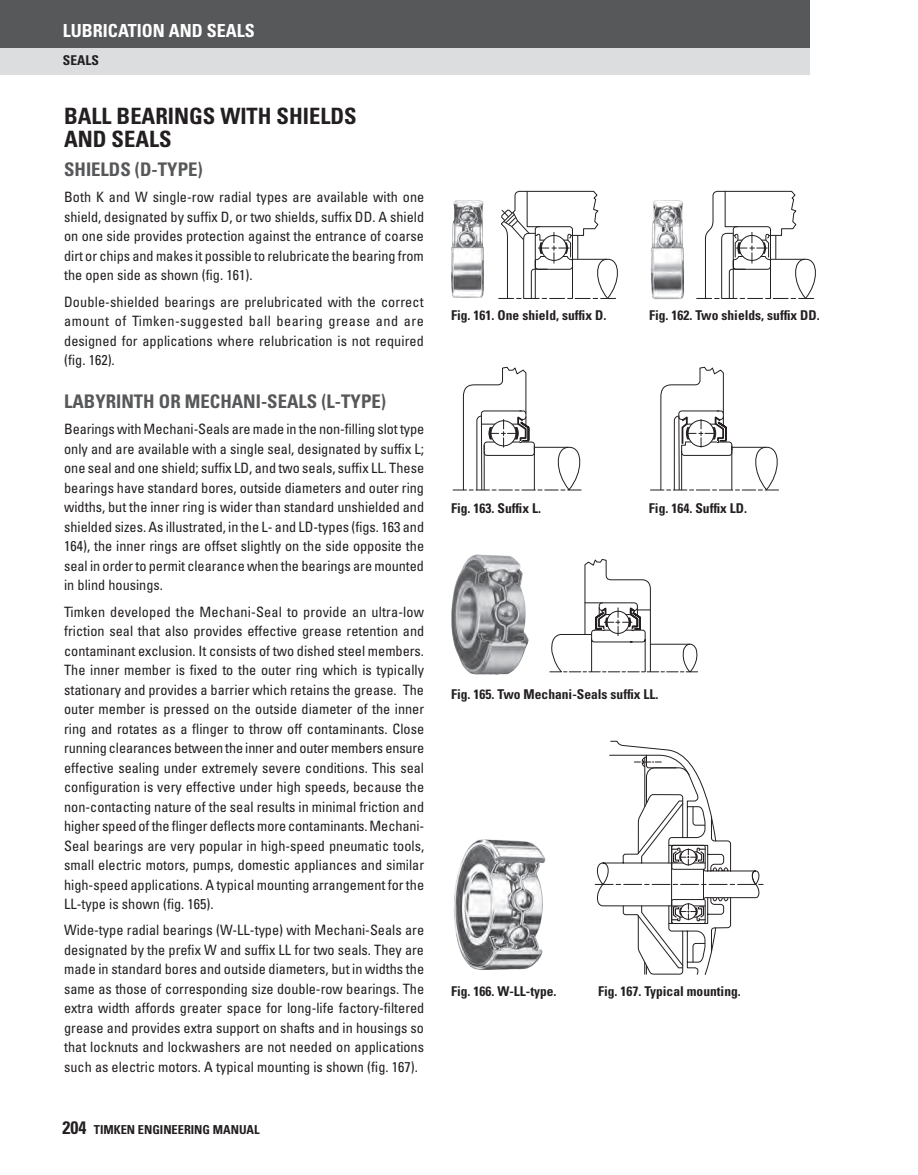
<style>
.page{position:relative;width:918px;height:1175px;background:#fff}
.page>*{position:absolute;margin:0;border:0;box-sizing:border-box;transform-origin:0 0}
.t1{font:700 condensed 22.5px/22.5px "Univers LT Std";color:#231f20}
.t2{font:700 condensed 18.75px "Univers LT Std";color:#57585a}
.t3{font:700 condensed 18px "Univers LT Std";color:#fff}
.t4{font:condensed 14.25px/19.5px "Univers LT Std";color:#231f20;text-align:justify}
.t5{font:700 condensed 13.5px "Univers LT Std";color:#231f20}
.t6{font:700 condensed 12.3px "Univers LT Std";color:#231f20}
.s1{font-size:18px}
</style>
<div class="page">
<div style="left:0;top:47px;width:810px;height:27px;background:#dcdddf"></div>
<div style="left:0;top:0;width:810px;height:47px;background:#57585a"></div>
<img style="left:451px;top:200px;width:33px;height:98px">
<img style="left:651px;top:200px;width:33px;height:99px">
<img style="left:451px;top:554px;width:78px;height:121px">
<img style="left:454px;top:839px;width:92px;height:131px">
<svg style="left:499px;top:191px;width:119px;height:108px"></svg>
<svg style="left:697px;top:191px;width:119px;height:108px"></svg>
<svg style="left:453px;top:366px;width:129px;height:125px"></svg>
<svg style="left:549px;top:559px;width:149px;height:114px"></svg>
<svg style="left:650px;top:366px;width:129px;height:125px"></svg>
<svg style="left:595px;top:740px;width:169px;height:235px"></svg>
<p class="t3" style="left:63px;top:20px;width:18px">Lubri</p>
<p class="t3" style="left:108px;top:20px;width:73px">cation and</p>
<p class="t3" style="left:207px;top:20px;width:11px">seals</p>
<p class="t5" style="left:63px;top:52px;width:38px">SEALS</p>
<h1 class="t1" style="left:64px;top:105px;width:294px">BALL BEARINGS WITH SHIELDS<br>AND SEALS</h1>
<h2 class="t2" style="left:64px;top:158px;width:32px">Shields</h2>
<h2 class="t2" style="left:135px;top:158px;width:69px">(D-Type)</h2>
<p class="t4" style="left:64px;top:187px;width:362px">Both K and W single-row radial types are available with one shield, designated by suffix D, or two shields, suffix DD. A shield on one side provides protection against the entrance of coarse dirt or chips and makes it possible to relubricate the bearing from the open side as shown (fig. 161).</p>
<p class="t4" style="left:64px;top:291px;width:361px">Double-shielded bearings are prelubricated with the correct amount of Timken-suggested ball bearing grease and are designed for applications where relubrication is not required (fig. 162).</p>
<h2 class="t2" style="left:64px;top:390px;width:52px">Labyrint</h2>
<h2 class="t2" style="left:143px;top:390px;width:145px">h or Mechani-Seals</h2>
<h2 class="t2" style="left:321px;top:390px;width:66px">(L-Type )</h2>
<p class="t4" style="left:64px;top:419px;width:362px">Bearings with Mechani-Seals are made in the non-filling slot type only and are available with a single seal, designated by suffix L; one seal and one shield; suffix LD, and two seals, suffix LL. These bearings have standard bores, outside diameters and outer ring widths, but the inner ring is wider than standard unshielded and shielded sizes. As illustrated, in the L- and LD -types (figs. 163 and 164), the inner rings are offset slightly on the side opposite the seal in order to permit clearance when the bearings are mounted in blind housings.</p>
<p class="t4" style="left:64px;top:601px;width:362px">Timken developed the Mechani-Seal to provide an ultra-low friction seal that also provides effective grease retention and contaminant exclusion. It consists of two dished steel members.<br>The inner member is fixed to the outer ring which is typically stationary and provides a barrier which retains the grease. The outer member is pressed on the outside diameter of the inner ring and rotates as a flinger to throw off contaminants. Close running clearances between the inner and outer members ensure effective sealing under extremely severe conditions. This seal configuration is very effective under high speeds, because the non-contacting nature of the seal results in minimal friction and higher speed of the flinger deflects more contaminants. Mechani-Seal bearings are very popular in high-speed pneumatic tools, small electric motors, pumps, domestic appliances and similar high-speed applications. A typical mounting arrangement for the LL-type is shown (fig. 165).</p>
<p class="t4" style="left:64px;top:920px;width:362px">Wide-type radial bearings (W-LL-type) with Mechani-Seals are designated by the prefix W and suffix LL for two seals. They are made in standard bores and outside diameters, but in widths the same as those of corresponding size double-row bearings. The extra width affords greater space for long-life factory-filtered grease and provides extra support on shafts and in housings so that locknuts and lockwashers are not needed on applications such as electric motors. A typical mounting is shown (fig. 167).</p>
<p class="t6" style="left:63px;top:1122px;width:198px"><span class="s1">204</span> TIMKEN ENGINEERING MANUAL</p>
<p class="t5" style="left:451px;top:307px;width:157px">Fig. 161. One shield, suffix D.</p>
<p class="t5" style="left:649px;top:307px;width:172px">Fig. 162. Two shields, suffix DD.</p>
<p class="t5" style="left:451px;top:500px;width:91px">Fig. 163. Suffix L.</p>
<p class="t5" style="left:649px;top:500px;width:100px">Fig. 164. Suffix LD.</p>
<p class="t5" style="left:451px;top:686px;width:209px">Fig. 165. Two Mechani-Seals suffix LL.</p>
<p class="t5" style="left:451px;top:982px;width:107px">Fig. 166. W-LL-type.</p>
<p class="t5" style="left:598px;top:982px;width:144px">Fig. 167. Typical mounting.</p>
</div>
